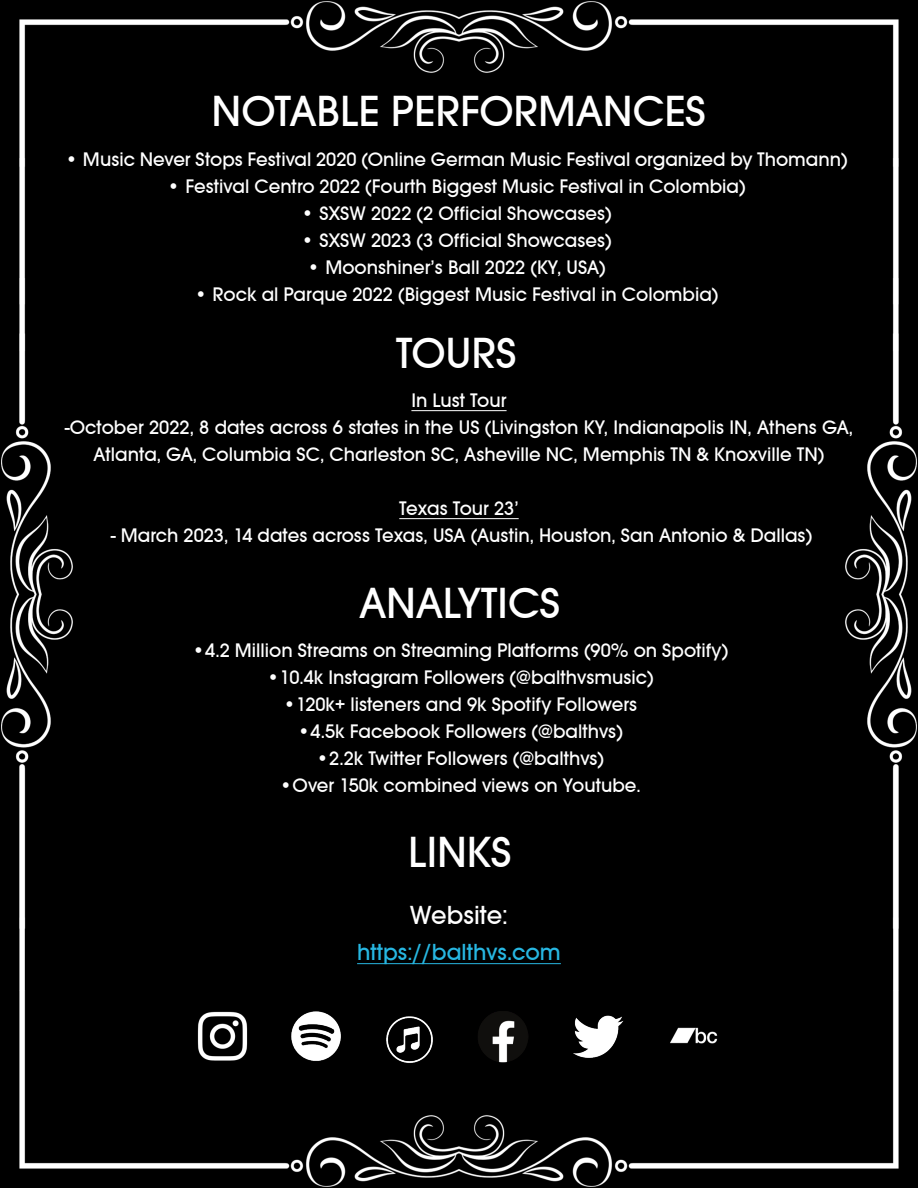
<style>
.page{position:relative;width:918px;height:1188px;background:#fff}
.page>*{position:absolute;margin:0;border:0;box-sizing:border-box;transform-origin:0 0}
.t1{font:45px "Avant Garde Md ITCTT";color:#fff}
.t2{font:27px "Avant Garde Md ITCTT";color:#fff}
.t3{font:24px "Avant Garde Md ITCTT";color:#27b7e2}
.t4{font:20.25px/27px "Avant Garde Md ITCTT";color:#fff;text-align:center}
</style>
<div class="page">
<div style="left:1px;top:1px;width:916px;height:1186px;background:#000"></div>
<img style="left:197px;top:1011px;width:51px;height:51px">
<img style="left:478px;top:1011px;width:51px;height:51px">
<img style="left:572px;top:1014px;width:52px;height:45px">
<hr style="left:411px;top:410px;width:96px;height:1px;background:#fff">
<hr style="left:399px;top:518px;width:120px;height:1px;background:#fff">
<hr style="left:357px;top:963px;width:204px;height:1px;background:#27b7e2">
<img style="left:291px;top:1011px;width:51px;height:51px">
<img style="left:384px;top:1014px;width:51px;height:51px">
<img style="left:667px;top:1008px;width:54px;height:54px">
<h1 class="t1" style="left:212px;top:85px;width:496px">NOTABLE PERFORMANCES</h1>
<p class="t4" style="left:65px;top:146px;width:784px">• Music Never Stops Festival 2020 (Online German Music Festival organized by Thomann)</p>
<p class="t4" style="left:167px;top:173px;width:580px">• Festival Centro 2022 (Fourth Biggest Music Festival in Colombia)</p>
<p class="t4" style="left:301px;top:200px;width:312px">• SXSW 2022 (2 Official Showcases)</p>
<p class="t4" style="left:301px;top:227px;width:312px">• SXSW 2023 (3 Official Showcases)</p>
<p class="t4" style="left:307px;top:254px;width:300px">• Moonshiner’s Ball 2022 (KY, USA)</p>
<p class="t4" style="left:194px;top:281px;width:526px">• Rock al Parque 2022 (Biggest Music Festival in Colombia)</p>
<h1 class="t1" style="left:396px;top:327px;width:122px">TOURS</h1>
<p class="t4" style="left:65px;top:387px;width:790px">In Lust Tour<br>-October 2022, 8 dates across 6 states in the US (Livingston KY, Indianapolis IN, Athens GA,<br>Atlanta, GA, Columbia SC, Charleston SC, Asheville NC, Memphis TN &amp; Knoxville TN)</p>
<p class="t4" style="left:399px;top:495px;width:121px">Texas Tour 23’</p>
<p class="t4" style="left:111px;top:522px;width:703px">- March 2023, 14 dates across Texas, USA (Austin, Houston, San Antonio &amp; Dallas)</p>
<h1 class="t1" style="left:360px;top:577px;width:203px">ANALYTICS</h1>
<p class="t4" style="left:192px;top:637px;width:538px">•4.2 Million Streams on Streaming Platforms (90% on Spotify)</p>
<p class="t4" style="left:266px;top:664px;width:389px">•10.4k Instagram Followers (@balthvsmusic)</p>
<p class="t4" style="left:283px;top:691px;width:356px">•120k+ listeners and 9k Spotify Followers</p>
<p class="t4" style="left:297px;top:718px;width:327px">•4.5k Facebook Followers (@balthvs)</p>
<p class="t4" style="left:316px;top:745px;width:290px">•2.2k Twitter Followers (@balthvs)</p>
<p class="t4" style="left:279px;top:772px;width:363px">•Over 150k combined views on Youtube.</p>
<h1 class="t1" style="left:408px;top:826px;width:105px">LINKS</h1>
<h2 class="t2" style="left:410px;top:899px;width:100px">Website:</h2>
<p class="t3" style="left:357px;top:938px;width:205px">https://balthvs.com</p>
</div>
